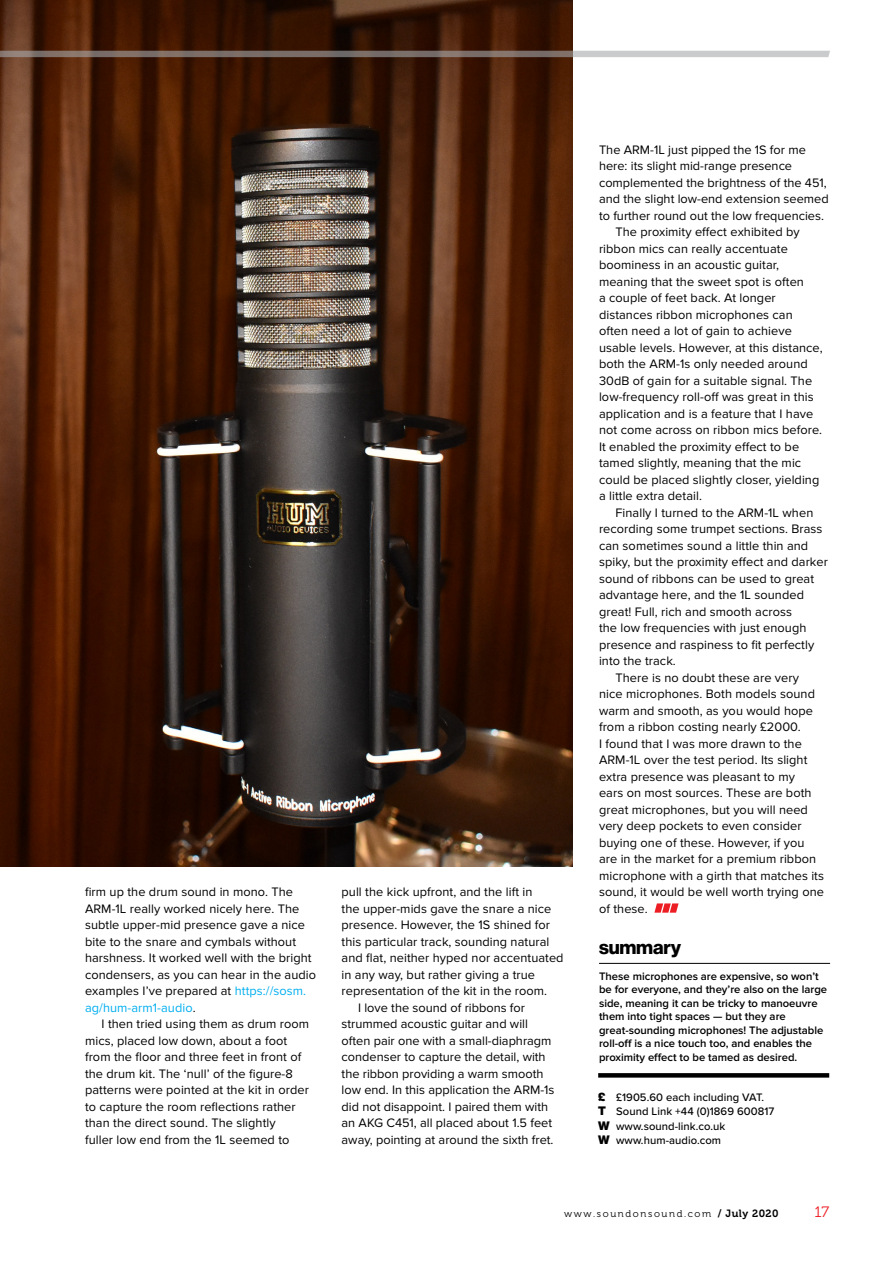
<style>
.page{position:relative;width:893px;height:1263px;background:#fff}
.page>*{position:absolute;margin:0;border:0;box-sizing:border-box;transform-origin:0 0}
.t1{font:19.5px "N Haas Grotesk DS Pro 75 Bd";letter-spacing:-.01em;color:#000}
.t2{font:15px "Museo 300";color:#ed1d24}
.t3{font:12.75px/16.5px "Proxima Nova";letter-spacing:.005em;color:#000}
.t4{font:600 11.25px/13.5px "Proxima Nova";color:#000}
.t5{font:500 11.25px/14.2px "Proxima Nova";letter-spacing:.005em;color:#000}
.t6{font:9.75px "Museo 300";letter-spacing:.17em;color:#000}
.s1{color:#00aeef}
.s2{font-family:"N Haas Grotesk DS Pro 95 Blk";font-weight:400;font-size:12px}
.s3{font-family:"Museo 700";font-size:10.5px}
</style>
<div class="page">
<img style="left:0;top:0;width:573px;height:867px">
<hr style="left:599px;top:963px;width:231px;height:1px;background:#000">
<svg style="left:598px;top:1073px;width:231px;height:4px"></svg>
<svg style="left:654px;top:903px;width:25px;height:10px"></svg>
<svg style="left:0;top:51px;width:829px;height:6px;background:#948b87"></svg>
<p class="t3" style="left:85px;top:884px;width:233px">firm up the drum sound in mono. The ARM-1L really worked nicely here. The subtle upper-mid presence gave a nice bite to the snare and cymbals without harshness. It worked well with the bright condensers, as you can hear in the audio examples I’ve prepared at <span class="s1">https://sosm. ag/hum-arm1-audio</span>.</p>
<p class="t3" style="left:85px;top:1016px;width:226px;text-indent:16px">I then tried using them as drum room mics, placed low down, about a foot from the floor and three feet in front of the drum kit. The ‘null’ of the figure‑8 patterns were pointed at the kit in order to capture the room reflections rather than the direct sound. The slightly<br>fuller low end from the 1L seemed to</p>
<p class="t3" style="left:342px;top:884px;width:192px">pull the kick upfront, and the lift in</p>
<p class="t3" style="left:342px;top:900px;width:211px">the upper‑mids gave the snare a nice</p>
<p class="t3" style="left:342px;top:917px;width:210px">presence. However, the 1S shined for</p>
<p class="t3" style="left:342px;top:933px;width:209px">this particular track, sounding natural</p>
<p class="t3" style="left:342px;top:950px;width:223px">and flat, neither hyped nor accentuated</p>
<p class="t3" style="left:342px;top:966px;width:195px">in any way, but rather giving a true</p>
<p class="t3" style="left:342px;top:983px;width:207px">representation of the kit in the room.</p>
<p class="t3" style="left:358px;top:999px;width:168px">I love the sound of ribbons for</p>
<p class="t3" style="left:342px;top:1016px;width:188px">strummed acoustic guitar and will</p>
<p class="t3" style="left:342px;top:1032px;width:211px">often pair one with a small‑diaphragm</p>
<p class="t3" style="left:342px;top:1049px;width:206px">condenser to capture the detail, with</p>
<p class="t3" style="left:342px;top:1065px;width:203px">the ribbon providing a warm smooth</p>
<p class="t3" style="left:342px;top:1082px;width:214px">low end. In this application the ARM-1s</p>
<p class="t3" style="left:342px;top:1098px;width:208px">did not disappoint. I paired them with</p>
<p class="t3" style="left:342px;top:1115px;width:212px">an AKG C451, all placed about 1.5 feet</p>
<p class="t3" style="left:342px;top:1131px;width:213px">away, pointing at around the sixth fret.</p>
<p class="t3" style="left:599px;top:141px;width:208px">The ARM-1L just pipped the 1S for me</p>
<p class="t3" style="left:599px;top:158px;width:195px">here: its slight mid‑range presence</p>
<p class="t3" style="left:599px;top:174px;width:229px">complemented the brightness of the 451,</p>
<p class="t3" style="left:599px;top:191px;width:231px">and the slight low-end extension seemed</p>
<p class="t3" style="left:599px;top:207px;width:226px">to further round out the low frequencies.</p>
<p class="t3" style="left:615px;top:224px;width:186px">The proximity effect exhibited by</p>
<p class="t3" style="left:599px;top:240px;width:190px">ribbon mics can really accentuate</p>
<p class="t3" style="left:599px;top:257px;width:181px">boominess in an acoustic guitar,</p>
<p class="t3" style="left:599px;top:273px;width:206px">meaning that the sweet spot is often</p>
<p class="t3" style="left:599px;top:290px;width:178px">a couple of feet back. At longer</p>
<p class="t3" style="left:599px;top:306px;width:195px">distances ribbon microphones can</p>
<p class="t3" style="left:599px;top:323px;width:194px">often need a lot of gain to achieve</p>
<p class="t3" style="left:599px;top:339px;width:225px">usable levels. However, at this distance,</p>
<p class="t3" style="left:599px;top:356px;width:210px">both the ARM-1s only needed around</p>
<p class="t3" style="left:599px;top:372px;width:215px">30dB of gain for a suitable signal. The</p>
<p class="t3" style="left:599px;top:389px;width:216px">low‑frequency roll-off was great in this</p>
<p class="t3" style="left:599px;top:405px;width:216px">application and is a feature that I have</p>
<p class="t3" style="left:599px;top:422px;width:225px">not come across on ribbon mics before.</p>
<p class="t3" style="left:599px;top:438px;width:202px">It enabled the proximity effect to be</p>
<p class="t3" style="left:599px;top:455px;width:204px">tamed slightly, meaning that the mic</p>
<p class="t3" style="left:599px;top:471px;width:222px">could be placed slightly closer, yielding</p>
<p class="t3" style="left:599px;top:488px;width:104px">a little extra detail.</p>
<p class="t3" style="left:615px;top:504px;width:199px">Finally I turned to the ARM-1L when</p>
<p class="t3" style="left:599px;top:521px;width:225px">recording some trumpet sections. Brass</p>
<p class="t3" style="left:599px;top:537px;width:211px">can sometimes sound a little thin and</p>
<p class="t3" style="left:599px;top:554px;width:230px">spiky, but the proximity effect and darker</p>
<p class="t3" style="left:599px;top:570px;width:217px">sound of ribbons can be used to great</p>
<p class="t3" style="left:599px;top:587px;width:206px">advantage here, and the 1L sounded</p>
<p class="t3" style="left:599px;top:603px;width:194px">great! Full, rich and smooth across</p>
<p class="t3" style="left:599px;top:620px;width:209px">the low frequencies with just enough</p>
<p class="t3" style="left:599px;top:636px;width:217px">presence and raspiness to fit perfectly</p>
<p class="t3" style="left:599px;top:653px;width:78px">into the track.</p>
<p class="t3" style="left:615px;top:669px;width:185px">There is no doubt these are very</p>
<p class="t3" style="left:599px;top:686px;width:217px">nice microphones. Both models sound</p>
<p class="t3" style="left:599px;top:702px;width:215px">warm and smooth, as you would hope</p>
<p class="t3" style="left:599px;top:719px;width:203px">from a ribbon costing nearly £2000.</p>
<p class="t3" style="left:599px;top:735px;width:204px">I found that I was more drawn to the</p>
<p class="t3" style="left:599px;top:752px;width:210px">ARM-1L over the test period. Its slight</p>
<p class="t3" style="left:599px;top:768px;width:197px">extra presence was pleasant to my</p>
<p class="t3" style="left:599px;top:785px;width:214px">ears on most sources. These are both</p>
<p class="t3" style="left:599px;top:801px;width:210px">great microphones, but you will need</p>
<p class="t3" style="left:599px;top:818px;width:204px">very deep pockets to even consider</p>
<p class="t3" style="left:599px;top:834px;width:207px">buying one of these. However, if you</p>
<p class="t3" style="left:599px;top:851px;width:219px">are in the market for a premium ribbon</p>
<p class="t3" style="left:599px;top:867px;width:226px">microphone with a girth that matches its</p>
<p class="t3" style="left:599px;top:884px;width:226px">sound, it would be well worth trying one</p>
<p class="t3" style="left:599px;top:900px;width:50px">of these.</p>
<h1 class="t1" style="left:599px;top:935px;width:84px">summary</h1>
<p class="t4" style="left:599px;top:970px;width:230px">These microphones are expensive, so won’t be for everyone, and they’re also on the large side, meaning it can be tricky to manoeuvre them into tight spaces — but they are great‑sounding microphones! The adjustable roll-off is a nice touch too, and enables the proximity effect to be tamed as desired.</p>
<p class="t5" style="left:598px;top:1090px;width:178px"><span class="s2">£</span> £1905.60 each including VAT.<br><span class="s2">T</span> Sound Link +44 (0)1869 600817<br><span class="s2">W</span> www.sound-link.co.uk<br><span class="s2">W</span> www.hum-audio.com</p>
<p class="t6" style="left:564px;top:1208px;width:216px">www.soundonsound.com <span class="s3">/ July 2020</span></p>
<p class="t2" style="left:814px;top:1204px;width:16px">17</p>
</div>
